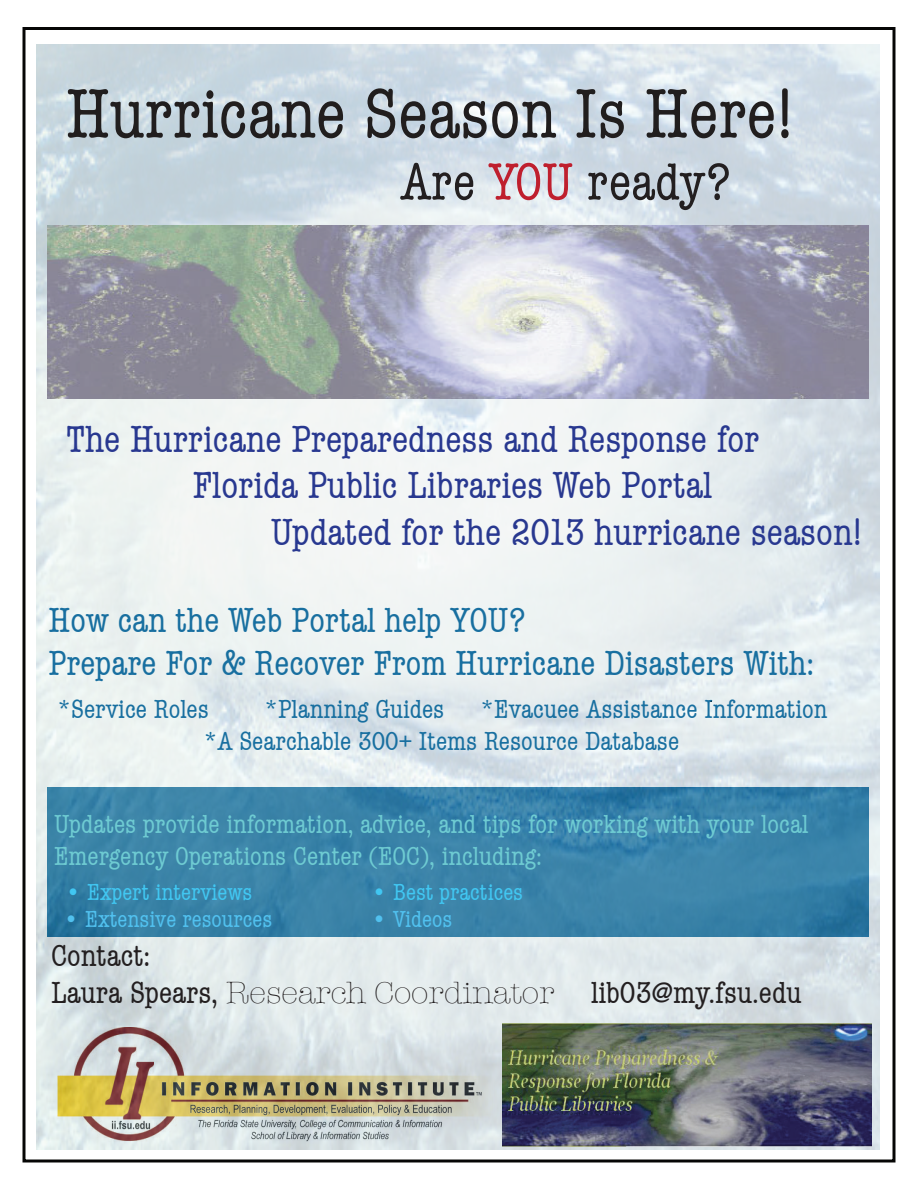
<style>
.page{position:relative;width:918px;height:1188px;background:#fff}
.page>*{position:absolute;margin:0;border:0;box-sizing:border-box;transform-origin:0 0}
.t1{font:condensed 72px "American Typewriter";color:#211e1e}
.t2{font:condensed 54px "American Typewriter";color:#231f20}
.t3{font:condensed 39px/46.8px "American Typewriter";color:#283890}
.t4{font:condensed 36px/43.2px "American Typewriter";color:#186fa0}
.t5{font:condensed 31.5px/37.8px "American Typewriter";color:#231f20}
.t6{font:condensed 27px/32.4px "American Typewriter";color:#6ecbd2}
.t7{font:condensed 27px/32.4px "American Typewriter";color:#186fa0}
.t8{font:condensed 24px "American Typewriter";color:#41c7f2}
.t9{font:condensed 24px "American Typewriter";color:#51c1ef}
.s1{color:#bf1f2e}
.s2{font-weight:300;font-stretch:normal}
</style>
<div class="page">
<div style="left:22px;top:27px;width:874px;height:1135px;background:#fff;border:3px solid #060605"></div>
<img style="left:37px;top:44px;width:843px;height:1105px">
<img style="left:502px;top:1023px;width:370px;height:124px">
<img style="left:47px;top:225px;width:821px;height:174px">
<h1 class="t1" style="left:66px;top:59px;width:729px">Hurricane Season Is Here!</h1>
<h2 class="t2" style="left:400px;top:141px;width:332px">Are <span class="s1">YOU</span> ready?</h2>
<h3 class="t3" style="left:193px;top:414px;width:568px;text-indent:-127px">The Hurricane Preparedness and Response for<br>Florida Public Libraries Web Portal</h3>
<h3 class="t3" style="left:271px;top:508px;width:593px">Updated for the 2013 hurricane season!</h3>
<h3 class="t4" style="left:49px;top:597px;width:767px">How can the Web Portal help YOU?<br>Prepare For &amp; Recover From Hurricane Disasters With:</h3>
<p class="t7" style="left:58px;top:692px;width:153px">*Service Roles</p>
<p class="t7" style="left:265px;top:692px;width:181px">*Planning Guides</p>
<p class="t7" style="left:204px;top:692px;width:625px;text-indent:277px">*Evacuee Assistance Information *A Searchable 300+ Items Resource Database</p>
<p class="t6" style="left:54px;top:807px;width:756px">Updates provide information, advice, and tips for working with your local<br>Emergency Operations Center (EOC), including:</p>
<p class="t8" style="left:65px;top:873px;width:189px">• Expert interviews</p>
<p class="t8" style="left:371px;top:873px;width:154px">• Best practices</p>
<p class="t9" style="left:63px;top:901px;width:211px">• Extensive resources</p>
<p class="t9" style="left:371px;top:901px;width:83px">• Videos</p>
<p class="t5" style="left:51px;top:935px;width:752px">Contact:<br>Laura Spears, <span class="s2">Research Coordinator</span> lib03@my.fsu.edu</p>
</div>
